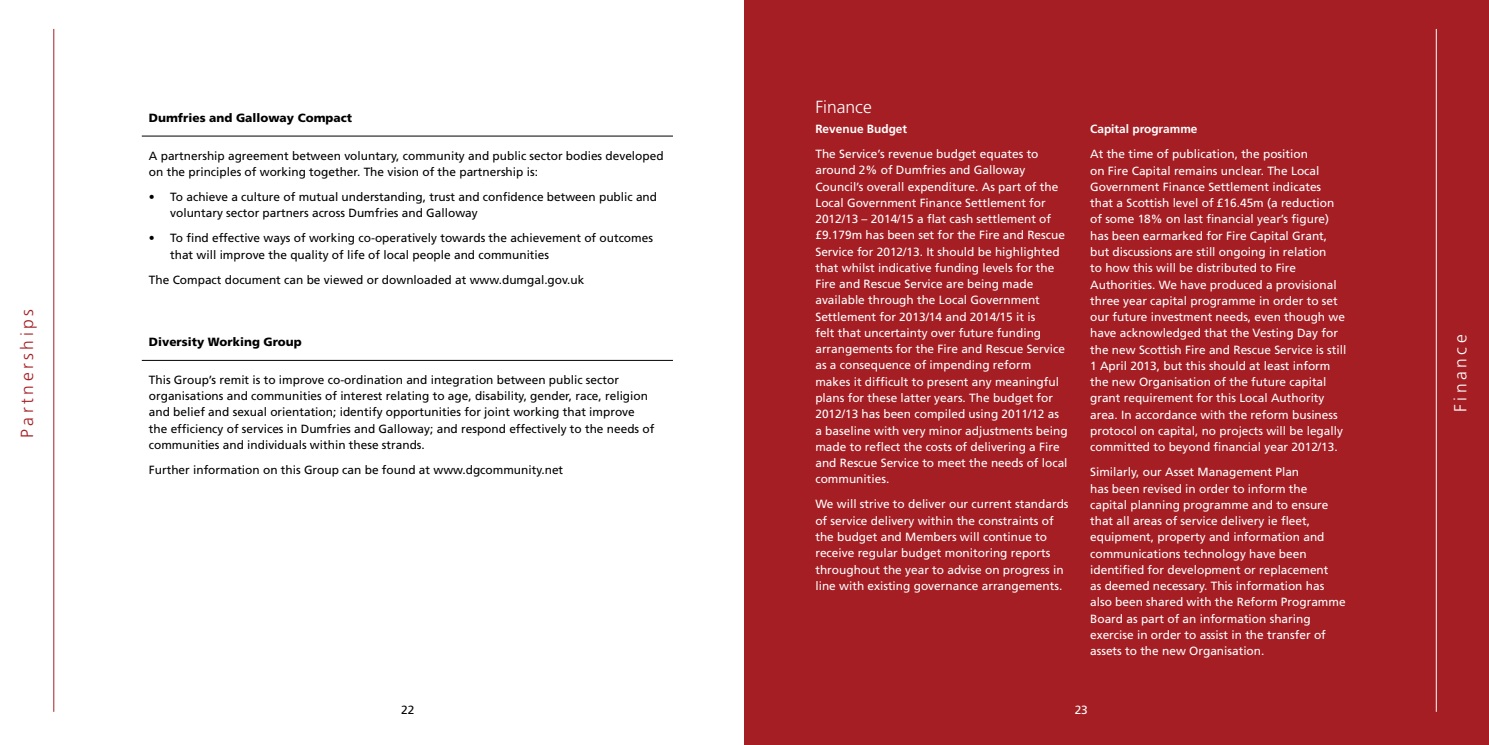
<style>
.page{position:relative;width:1489px;height:745px;background:#fff}
.page>*{position:absolute;margin:0;border:0;box-sizing:border-box;transform-origin:0 0}
.t1{font:300 17.5px "Frutiger";letter-spacing:.2em;color:#a41e24}
.t2{font:300 17.5px "Frutiger";color:#fff}
.t3{font:300 17.5px "Frutiger";letter-spacing:.2em;color:#fff}
.t4{font:11.88px/16.2px "Frutiger";color:#fff}
.t5{font:11.88px/16.2px "Frutiger";color:#000}
.t6{font:900 11.88px "Frutiger";color:#000}
.t7{font:700 11.88px "Frutiger";color:#fff}
</style>
<div class="page">
<div style="left:744px;top:0;width:744px;height:744px;background:#a41e24"></div>
<hr style="left:1435px;top:29px;width:1px;height:682px;background:#fff">
<hr style="left:53px;top:29px;width:1px;height:682px;background:#a41e24">
<hr style="left:142px;top:360px;width:531px;height:1px;background:#000">
<hr style="left:142px;top:136px;width:531px;height:1px;background:#000">
<h1 class="t1" style="left:17px;top:437px;width:130px;rotate:-90deg">Partnerships</h1>
<p class="t6" style="left:149px;top:110px;width:204px">Dumfries and Galloway Compact</p>
<p class="t5" style="left:149px;top:147px;width:516px">A partnership agreement between voluntary, community and public sector bodies developed on the principles of working together. The vision of the partnership is:</p>
<p class="t5" style="left:170px;top:188px;width:488px;text-indent:-21px">• To achieve a culture of mutual understanding, trust and confidence between public and voluntary sector partners across Dumfries and Galloway</p>
<p class="t5" style="left:170px;top:230px;width:484px;text-indent:-21px">• To find effective ways of working co-operatively towards the achievement of outcomes that will improve the quality of life of local people and communities</p>
<p class="t5" style="left:149px;top:271px;width:437px">The Compact document can be viewed or downloaded at www.dumgal.gov.uk</p>
<p class="t6" style="left:149px;top:334px;width:154px">Diversity Working Group</p>
<p class="t5" style="left:149px;top:371px;width:507px">This Group’s remit is to improve co-ordination and integration between public sector organisations and communities of interest relating to age, disability, gender, race, religion and belief and sexual orientation; identify opportunities for joint working that improve the efficiency of services in Dumfries and Galloway; and respond effectively to the needs of communities and individuals within these strands.</p>
<p class="t5" style="left:149px;top:461px;width:416px">Further information on this Group can be found at www.dgcommunity.net</p>
<h1 class="t2" style="left:815px;top:97px;width:58px">Finance</h1>
<p class="t7" style="left:815px;top:122px;width:93px">Revenue Budget</p>
<p class="t4" style="left:815px;top:145px;width:254px">The Service’s revenue budget equates to around 2% of Dumfries and Galloway Council’s overall expenditure. As part of the Local Government Finance Settlement for 2012/13 – 2014/15 a flat cash settlement of £9.179m has been set for the Fire and Rescue Service for 2012/13. It should be highlighted that whilst indicative funding levels for the Fire and Rescue Service are being made available through the Local Government Settlement for 2013/14 and 2014/15 it is<br>felt that uncertainty over future funding arrangements for the Fire and Rescue Service as a consequence of impending reform makes it difficult to present any meaningful plans for these latter years. The budget for 2012/13 has been compiled using 2011/12 as a baseline with very minor adjustments being made to reflect the costs of delivering a Fire and Rescue Service to meet the needs of local communities.</p>
<p class="t4" style="left:815px;top:495px;width:255px">We will strive to deliver our current standards of service delivery within the constraints of the budget and Members will continue to receive regular budget monitoring reports throughout the year to advise on progress in line with existing governance arrangements.</p>
<p class="t7" style="left:1090px;top:122px;width:109px">Capital programme</p>
<p class="t4" style="left:1090px;top:146px;width:258px">At the time of publication, the position<br>on Fire Capital remains unclear. The Local Government Finance Settlement indicates that a Scottish level of £16.45m (a reduction of some 18% on last financial year’s figure) has been earmarked for Fire Capital Grant, but discussions are still ongoing in relation<br>to how this will be distributed to Fire Authorities. We have produced a provisional three year capital programme in order to set our future investment needs, even though we have acknowledged that the Vesting Day for the new Scottish Fire and Rescue Service is still 1 April 2013, but this should at least inform the new Organisation of the future capital grant requirement for this Local Authority area. In accordance with the reform business protocol on capital, no projects will be legally committed to beyond financial year 2012/13.</p>
<p class="t4" style="left:1090px;top:463px;width:257px">Similarly, our Asset Management Plan<br>has been revised in order to inform the capital planning programme and to ensure that all areas of service delivery ie fleet, equipment, property and information and communications technology have been identified for development or replacement<br>as deemed necessary. This information has also been shared with the Reform Programme Board as part of an information sharing exercise in order to assist in the transfer of assets to the new Organisation.</p>
<p class="t5" style="left:401px;top:701px;width:15px">22</p>
<p class="t4" style="left:1074px;top:701px;width:15px">23</p>
<h1 class="t3" style="left:1450px;top:412px;width:79px;rotate:-90deg">Finance</h1>
</div>
